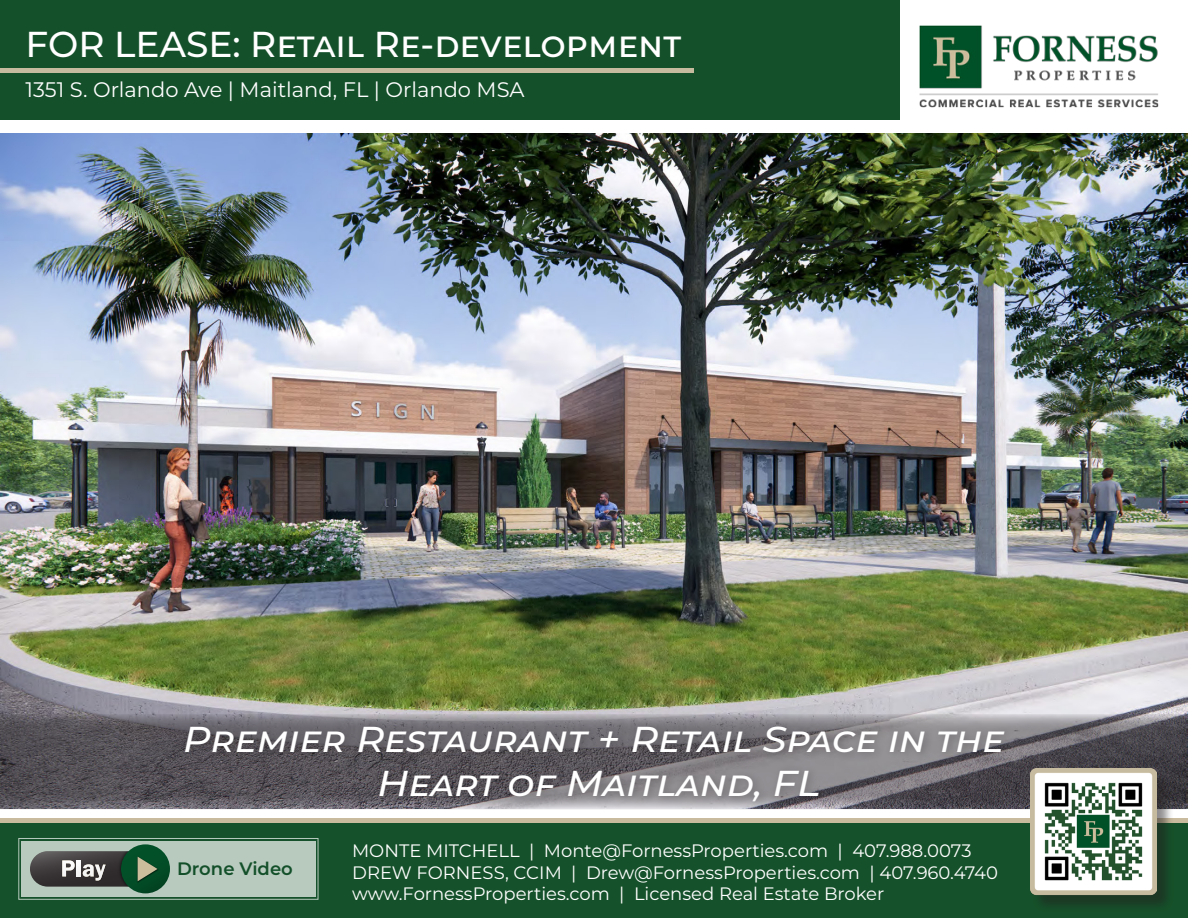
<style>
.page{position:relative;width:1188px;height:918px;background:#fff}
.page>*{position:absolute;margin:0;border:0;box-sizing:border-box;transform-origin:0 0}
.t1{font:italic 500 36px "Montserrat";color:#fff;scale:1.07 1}
.t2{font:500 36px "Montserrat";color:#fff}
.t3{font:21px "Montserrat";color:#fff}
.t4{font:18px "Montserrat";color:#fff}
.t5{font:600 18px "Montserrat";color:#13502a}
</style>
<div class="page">
<img style="left:919px;top:25px;width:240px;height:83px">
<div style="left:0;top:0;width:900px;height:120px;background:#14502a"></div>
<hr style="left:0;top:68px;width:693px;height:4px;background:#c7bb9f">
<div style="left:0;top:822px;width:1188px;height:96px;background:#15512a"></div>
<hr style="left:0;top:818px;width:1188px;height:4px;background:#c9bb9d">
<img style="left:0;top:133px;width:1188px;height:581px">
<svg style="left:0;top:714px;width:1188px;height:95px;background:#666268"></svg>
<div style="left:179px;top:720px;width:835px;height:90px;background:#231f20;opacity:.3"></div>
<svg style="left:18px;top:838px;width:301px;height:62px;background:#8aa092"></svg>
<div style="left:1032px;top:770px;width:142px;height:143px;background:#231f20;opacity:.5"></div>
<img style="left:1030px;top:769px;width:127px;height:135px">
<h1 class="t2" style="left:26px;top:19px;width:657px">FOR LEASE: Retail Re-development</h1>
<p class="t3" style="left:26px;top:76px;width:501px">1351 S. Orlando Ave | Maitland, FL | Orlando MSA</p>
<p class="t1" style="left:183px;top:714px;width:769px">Premier Restaurant + Retail Space in the</p>
<p class="t1" style="left:377px;top:758px;width:415px">Heart of Maitland, FL</p>
<p class="t5" style="left:177px;top:856px;width:117px">Drone Video</p>
<p class="t4" style="left:352px;top:838px;width:621px">MONTE MITCHELL | Monte@FornessProperties.com | 407.988.0073</p>
<p class="t4" style="left:352px;top:860px;width:647px">DREW FORNESS, CCIM | Drew@FornessProperties.com | 407.960.4740</p>
<p class="t4" style="left:352px;top:881px;width:534px">www.FornessProperties.com | Licensed Real Estate Broker</p>
</div>
